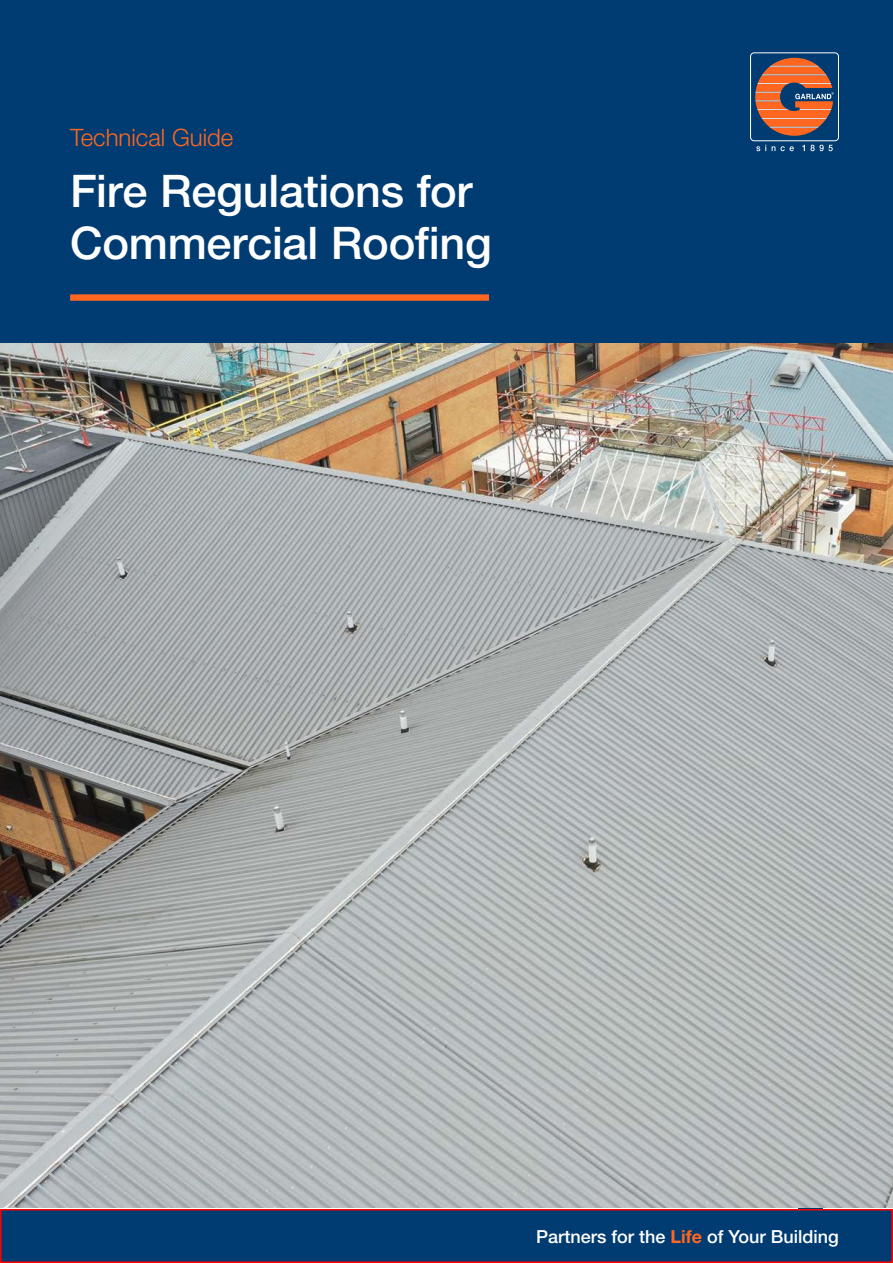
<style>
.page{position:relative;width:893px;height:1263px;background:#fff}
.page>*{position:absolute;margin:0;border:0;box-sizing:border-box;transform-origin:0 0}
.t1{font:500 45px/52.5px "Helvetica Neue";letter-spacing:-.005em;color:#fff}
.t2{font:300 24px "Helvetica Neue";color:#ff6720}
.t3{font:500 18px "Helvetica Neue";color:#fff}
.s1{font-weight:700;color:#ff671f}
</style>
<div class="page">
<div style="left:798px;top:1205px;width:25px;height:25px;background:#003c71"></div>
<div style="left:0;top:0;width:893px;height:344px;background:#003c71"></div>
<img style="left:0;top:343px;width:893px;height:865px">
<div style="left:1px;top:1210px;width:891px;height:52px;background:#003c71"></div>
<div style="left:0;top:1209px;width:893px;height:54px;border:2px solid #f00"></div>
<svg style="left:750px;top:52px;width:89px;height:99px"></svg>
<div style="left:70px;top:294px;width:419px;height:7px;background:#ff6720"></div>
<p class="t2" style="left:70px;top:128px;width:165px">Technical Guide</p>
<p class="t1" style="left:70px;top:169px;width:423px">Fire Regulations for<br>Commercial Roofing</p>
<p class="t3" style="left:536px;top:1229px;width:304px">Partners for the <span class="s1">Life</span> of Your Building</p>
</div>
